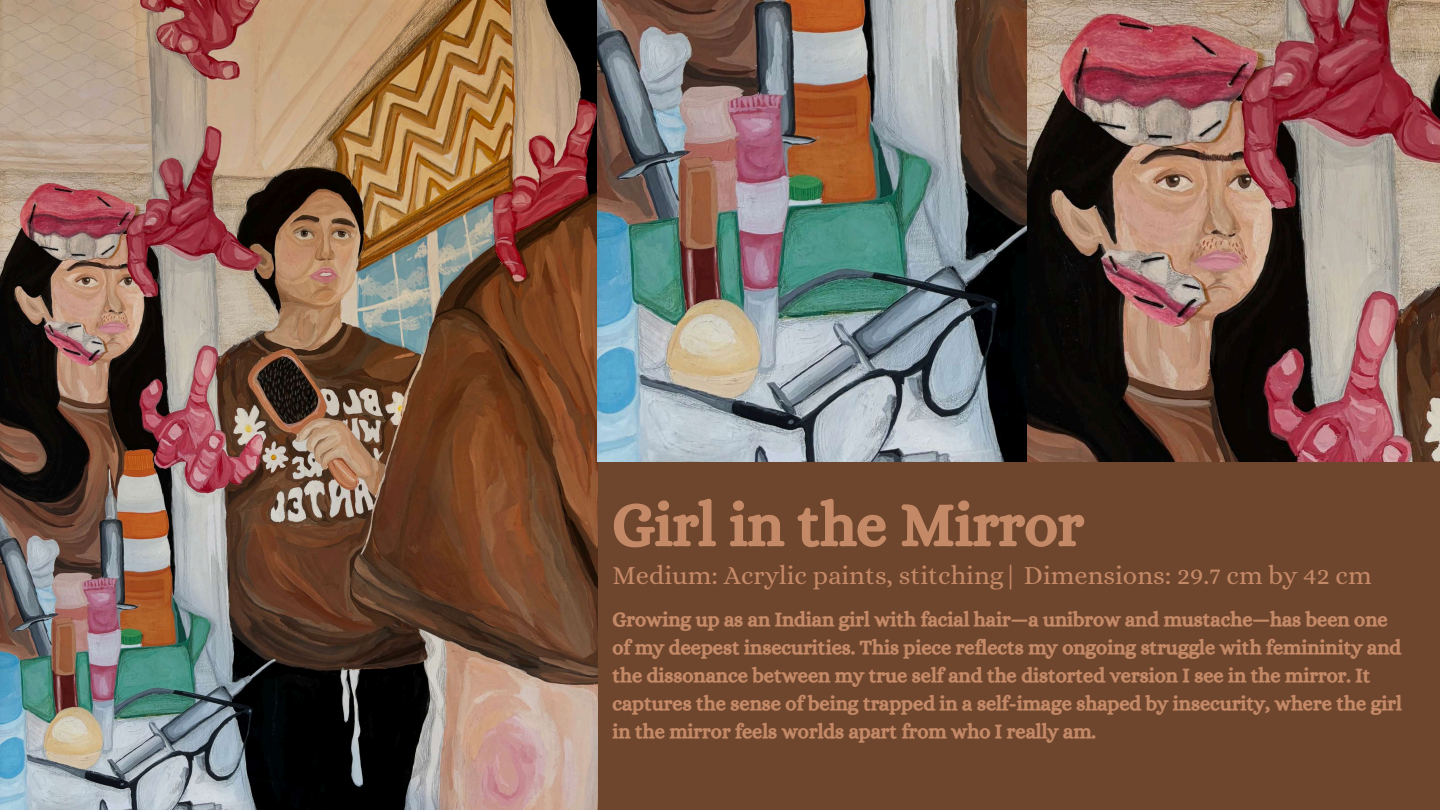
<style>
.page{position:relative;width:1440px;height:810px;background:#6e452d}
.page>*{position:absolute;margin:0;border:0;box-sizing:border-box;transform-origin:0 0}
.t1{font:60.9px "CA Generated";color:#c48967}
.t2{font:26.3px "Alice";color:#c48967}
.t3{font:20.3px/28px "CA Generated";color:#c48967}
</style>
<div class="page">
<img style="left:0;top:0;width:598px;height:810px">
<img style="left:597px;top:0;width:843px;height:462px">
<h1 class="t1" style="left:612px;top:489px;width:473px">Girl in the Mirror</h1>
<p class="t2" style="left:612px;top:560px;width:761px">Medium: Acrylic paints, stitching| Dimensions: 29.7 cm by 42 cm</p>
<p class="t3" style="left:612px;top:605px;width:791px">Growing up as an Indian girl with facial hair—a unibrow and mustache—has been one of my deepest insecurities. This piece reflects my ongoing struggle with femininity and the dissonance between my true self and the distorted version I see in the mirror. It captures the sense of being trapped in a self-image shaped by insecurity, where the girl in the mirror feels worlds apart from who I really am.</p>
</div>
